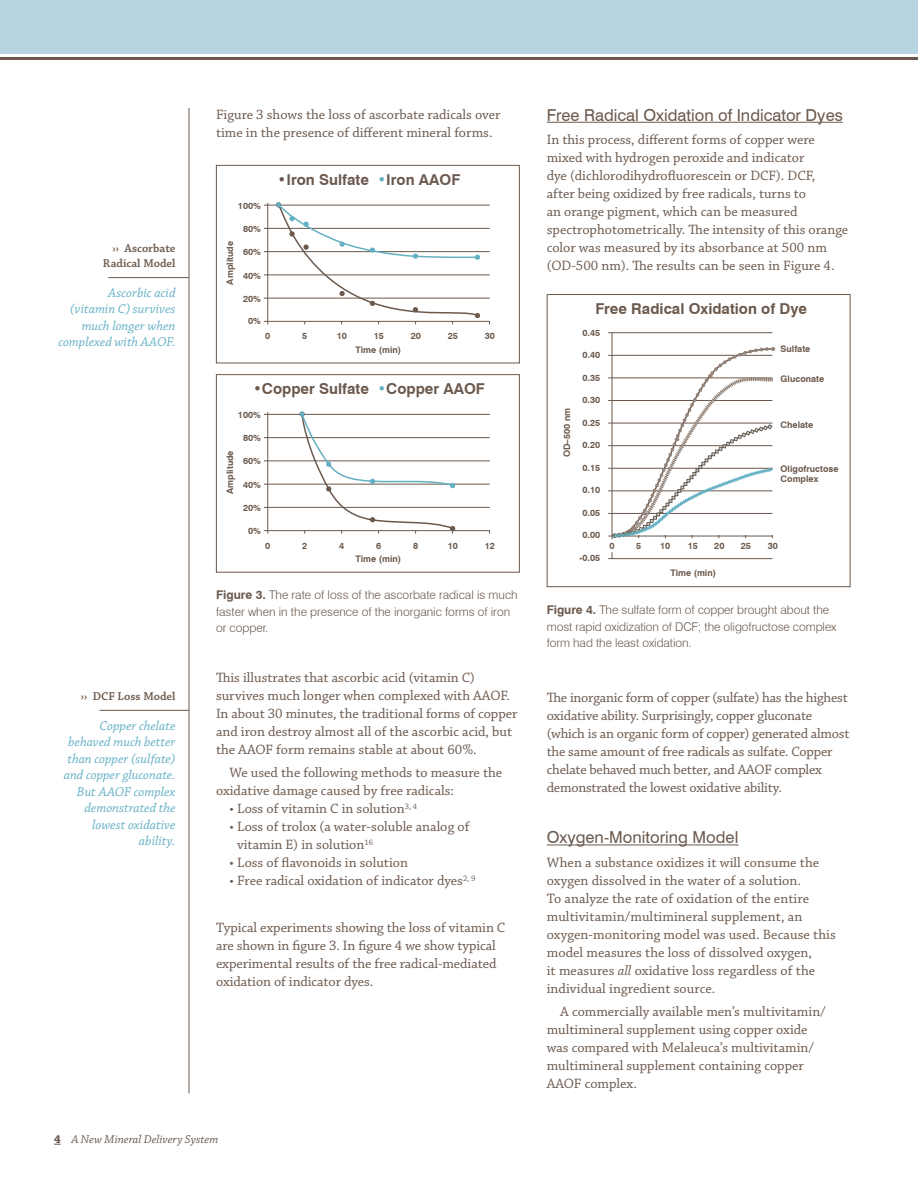
<style>
.page{position:relative;width:918px;height:1188px;background:#fff}
.page>*{position:absolute;margin:0;border:0;box-sizing:border-box;transform-origin:0 0}
.subheading{font:16.5px "Swiss 721 BT";color:#6b594d}
.t1{font:700 15px "Swiss 721 BT";color:#6b594d}
.Text_w__space_before{font:14.25px/18px "Chaparral Pro";color:#6b594d}
.quote_-_text{font:italic 13.5px/16.5px "Chaparral Pro";color:#63afc4;text-align:right}
.callout{font:300 12px/16.5px "Swiss 721 BT";letter-spacing:-.005em;color:#6b594d}
.quote_-_subheading{font:600 12px/15px "Chaparral Pro";color:#6b594d;text-align:right}
.t2{font:italic 12px "Chaparral Pro";color:#6b594d}
.t3{font:700 9px/10.2px "Swiss 721 BT";color:#6b594d}
.s1{color:#63afc4}
.s2{font-weight:700}
.s3{font-weight:700;font-style:normal}
.s4{font-style:italic}
</style>
<div class="page">
<hr style="left:547px;top:122px;width:296px;height:1px;background:#6b594d">
<hr style="left:547px;top:845px;width:191px;height:1px;background:#6b594d">
<hr style="left:189px;top:108px;width:1px;height:986px;background:#6b594d">
<hr style="left:108px;top:277px;width:81px;height:1px;background:#6b594d">
<hr style="left:100px;top:710px;width:89px;height:1px;background:#6b594d">
<div style="left:0;top:0;width:918px;height:54px;background:#b7d5e1"></div>
<hr style="left:0;top:57px;width:918px;height:3px;background:#6b594d">
<div style="left:216px;top:165px;width:304px;height:198px;border:1px solid #6b594d"></div>
<hr style="left:264px;top:321px;width:226px;height:1px;background:#6b594d">
<hr style="left:264px;top:298px;width:226px;height:1px;background:#6b594d">
<hr style="left:264px;top:275px;width:226px;height:1px;background:#6b594d">
<hr style="left:264px;top:251px;width:226px;height:1px;background:#6b594d">
<hr style="left:264px;top:228px;width:226px;height:1px;background:#6b594d">
<hr style="left:264px;top:205px;width:226px;height:1px;background:#6b594d">
<hr style="left:267px;top:203px;width:1px;height:121px;background:#6b594d">
<svg style="left:276px;top:202px;width:204px;height:122px"></svg>
<div style="left:216px;top:374px;width:304px;height:199px;border:1px solid #6b594d"></div>
<hr style="left:264px;top:530px;width:226px;height:1px;background:#6b594d">
<hr style="left:264px;top:507px;width:226px;height:1px;background:#6b594d">
<hr style="left:264px;top:484px;width:226px;height:1px;background:#6b594d">
<hr style="left:264px;top:461px;width:226px;height:1px;background:#6b594d">
<hr style="left:264px;top:437px;width:226px;height:1px;background:#6b594d">
<hr style="left:264px;top:414px;width:226px;height:1px;background:#6b594d">
<hr style="left:267px;top:412px;width:1px;height:122px;background:#6b594d">
<svg style="left:299px;top:411px;width:156px;height:123px"></svg>
<div style="left:547px;top:294px;width:303px;height:293px;border:1px solid #6b594d"></div>
<hr style="left:608px;top:536px;width:164px;height:1px;background:#6b594d">
<hr style="left:608px;top:558px;width:164px;height:1px;background:#6b594d">
<hr style="left:608px;top:513px;width:164px;height:1px;background:#6b594d">
<hr style="left:608px;top:490px;width:164px;height:1px;background:#6b594d">
<hr style="left:608px;top:468px;width:164px;height:1px;background:#6b594d">
<hr style="left:608px;top:445px;width:164px;height:1px;background:#6b594d">
<hr style="left:608px;top:423px;width:164px;height:1px;background:#6b594d">
<hr style="left:608px;top:400px;width:164px;height:1px;background:#6b594d">
<hr style="left:608px;top:378px;width:164px;height:1px;background:#6b594d">
<hr style="left:608px;top:355px;width:164px;height:1px;background:#6b594d">
<hr style="left:608px;top:332px;width:164px;height:1px;background:#6b594d">
<hr style="left:612px;top:333px;width:1px;height:206px;background:#6b594d">
<svg style="left:611px;top:345px;width:163px;height:195px"></svg>
<p class="Text_w__space_before" style="left:216px;top:106px;width:286px">Figure 3 shows the loss of ascorbate radicals over time in the presence of different mineral forms.</p>
<p class="quote_-_subheading" style="left:103px;top:241px;width:74px">›› Ascorbate<br>Radical Model</p>
<p class="quote_-_text" style="left:58px;top:285px;width:119px">Ascorbic acid<br>(vitamin C) survives much longer when complexed with AAOF.</p>
<p class="quote_-_subheading" style="left:81px;top:689px;width:96px">›› DCF Loss Model</p>
<p class="quote_-_text" style="left:64px;top:718px;width:113px">Copper chelate behaved much better than copper (sulfate) and copper gluconate.<br>But AAOF complex demonstrated the lowest oxidative ability.</p>
<p class="t3" style="left:238px;top:200px;width:25px">100%</p>
<p class="t3" style="left:225px;top:285px;width:45px;rotate:-90deg">Amplitude</p>
<p class="t3" style="left:243px;top:224px;width:19px">80%</p>
<p class="t3" style="left:243px;top:247px;width:19px">60%</p>
<p class="t3" style="left:243px;top:270px;width:19px">40%</p>
<p class="t3" style="left:243px;top:294px;width:19px">20%</p>
<p class="t3" style="left:248px;top:316px;width:14px">0%</p>
<p class="t3" style="left:265px;top:331px;width:7px">0</p>
<p class="t1" style="left:278px;top:171px;width:184px">•Iron Sulfate <span class="s1">•</span>Iron AAOF</p>
<p class="t3" style="left:302px;top:331px;width:7px">5</p>
<p class="t3" style="left:337px;top:331px;width:12px">10</p>
<p class="t3" style="left:374px;top:331px;width:12px">15</p>
<p class="t3" style="left:411px;top:331px;width:12px">20</p>
<p class="t3" style="left:448px;top:331px;width:12px">25</p>
<p class="t3" style="left:485px;top:331px;width:12px">30</p>
<p class="t3" style="left:356px;top:344px;width:47px">Time (min)</p>
<p class="t1" style="left:253px;top:380px;width:233px">•Copper Sulfate <span class="s1">•</span>Copper AAOF</p>
<p class="t3" style="left:238px;top:410px;width:25px">100%</p>
<p class="t3" style="left:225px;top:494px;width:45px;rotate:-90deg">Amplitude</p>
<p class="t3" style="left:243px;top:433px;width:19px">80%</p>
<p class="t3" style="left:243px;top:456px;width:19px">60%</p>
<p class="t3" style="left:243px;top:479px;width:19px">40%</p>
<p class="t3" style="left:243px;top:503px;width:19px">20%</p>
<p class="t3" style="left:248px;top:525px;width:14px">0%</p>
<p class="t3" style="left:265px;top:540px;width:7px">0</p>
<p class="t3" style="left:302px;top:540px;width:7px">2</p>
<p class="t3" style="left:339px;top:540px;width:7px">4</p>
<p class="t3" style="left:376px;top:540px;width:7px">6</p>
<p class="t3" style="left:413px;top:540px;width:7px">8</p>
<p class="t3" style="left:448px;top:540px;width:12px">10</p>
<p class="t3" style="left:485px;top:540px;width:12px">12</p>
<p class="t3" style="left:356px;top:554px;width:47px">Time (min)</p>
<p class="callout" style="left:216px;top:587px;width:303px"><span class="s2">Figure 3.</span> The rate of loss of the ascorbate radical is much faster when in the presence of the inorganic forms of iron or copper.</p>
<p class="Text_w__space_before" style="left:216px;top:669px;width:303px">This illustrates that ascorbic acid (vitamin C) survives much longer when complexed with AAOF.<br>In about 30 minutes, the traditional forms of copper and iron destroy almost all of the ascorbic acid, but the AAOF form remains stable at about 60%.</p>
<p class="Text_w__space_before" style="left:216px;top:764px;width:288px;text-indent:13px">We used the following methods to measure the oxidative damage caused by free radicals:</p>
<p class="Text_w__space_before" style="left:230px;top:800px;width:189px">• Loss of vitamin C in solution<sup>3,</sup> <sup>4</sup></p>
<p class="Text_w__space_before" style="left:237px;top:818px;width:234px;text-indent:-8px">• Loss of trolox (a water-soluble analog of vitamin E) in solution<sup>16</sup></p>
<p class="Text_w__space_before" style="left:230px;top:854px;width:180px">• Loss of flavonoids in solution</p>
<p class="Text_w__space_before" style="left:230px;top:872px;width:248px">• Free radical oxidation of indicator dyes<sup>2,</sup> <sup>9</sup></p>
<p class="Text_w__space_before" style="left:216px;top:919px;width:291px">Typical experiments showing the loss of vitamin C are shown in figure 3. In figure 4 we show typical experimental results of the free radical-mediated oxidation of indicator dyes.</p>
<p class="t2" style="left:54px;top:1133px;width:166px"><span class="s3">4</span> A New Mineral Delivery System</p>
<p class="subheading" style="left:547px;top:105px;width:298px">Free Radical Oxidation of Indicator Dyes</p>
<p class="Text_w__space_before" style="left:547px;top:131px;width:303px">In this process, different forms of copper were mixed with hydrogen peroxide and indicator<br>dye (dichlorodihydrofluorescein or DCF). DCF,<br>after being oxidized by free radicals, turns to<br>an orange pigment, which can be measured spectrophotometrically. The intensity of this orange color was measured by its absorbance at 500 nm (OD-500 nm). The results can be seen in Figure 4.</p>
<p class="t1" style="left:595px;top:300px;width:213px">Free Radical Oxidation of Dye</p>
<p class="t3" style="left:562px;top:457px;width:51px;rotate:-90deg">OD–500 nm</p>
<p class="t3" style="left:582px;top:328px;width:19px">0.45</p>
<p class="t3" style="left:582px;top:350px;width:19px">0.40</p>
<p class="t3" style="left:582px;top:373px;width:19px">0.35</p>
<p class="t3" style="left:582px;top:395px;width:19px">0.30</p>
<p class="t3" style="left:582px;top:418px;width:19px">0.25</p>
<p class="t3" style="left:582px;top:440px;width:19px">0.20</p>
<p class="t3" style="left:582px;top:463px;width:19px">0.15</p>
<p class="t3" style="left:582px;top:485px;width:19px">0.10</p>
<p class="t3" style="left:582px;top:508px;width:19px">0.05</p>
<p class="t3" style="left:582px;top:530px;width:19px">0.00</p>
<p class="t3" style="left:579px;top:553px;width:22px">-0.05</p>
<p class="t3" style="left:609px;top:540px;width:7px">0</p>
<p class="t3" style="left:781px;top:344px;width:31px">Sulfate</p>
<p class="t3" style="left:781px;top:374px;width:45px">Gluconate</p>
<p class="t3" style="left:781px;top:419px;width:34px">Chelate</p>
<p class="t3" style="left:781px;top:464px;width:60px">Oligofructose<br>Complex</p>
<p class="t3" style="left:636px;top:540px;width:7px">5</p>
<p class="t3" style="left:660px;top:540px;width:12px">10</p>
<p class="t3" style="left:688px;top:540px;width:12px">15</p>
<p class="t3" style="left:714px;top:540px;width:12px">20</p>
<p class="t3" style="left:741px;top:540px;width:12px">25</p>
<p class="t3" style="left:768px;top:540px;width:12px">30</p>
<p class="t3" style="left:671px;top:567px;width:47px">Time (min)</p>
<p class="callout" style="left:547px;top:602px;width:291px"><span class="s2">Figure 4.</span> The sulfate form of copper brought about the most rapid oxidization of DCF; the oligofructose complex form had the least oxidation.</p>
<p class="Text_w__space_before" style="left:547px;top:689px;width:304px">The inorganic form of copper (sulfate) has the highest oxidative ability. Surprisingly, copper gluconate (which is an organic form of copper) generated almost the same amount of free radicals as sulfate. Copper chelate behaved much better, and AAOF complex demonstrated the lowest oxidative ability.</p>
<p class="subheading" style="left:547px;top:827px;width:193px">Oxygen-Monitoring Model</p>
<p class="Text_w__space_before" style="left:547px;top:854px;width:291px">When a substance oxidizes it will consume the oxygen dissolved in the water of a solution.<br>To analyze the rate of oxidation of the entire multivitamin/multimineral supplement, an oxygen-monitoring model was used. Because this model measures the loss of dissolved oxygen,<br>it measures <span class="s4">all</span> oxidative loss regardless of the individual ingredient source.</p>
<p class="Text_w__space_before" style="left:547px;top:1003px;width:281px;text-indent:13px">A commercially available men’s multivitamin/ multimineral supplement using copper oxide was compared with Melaleuca’s multivitamin/ multimineral supplement containing copper AAOF complex.</p>
</div>
